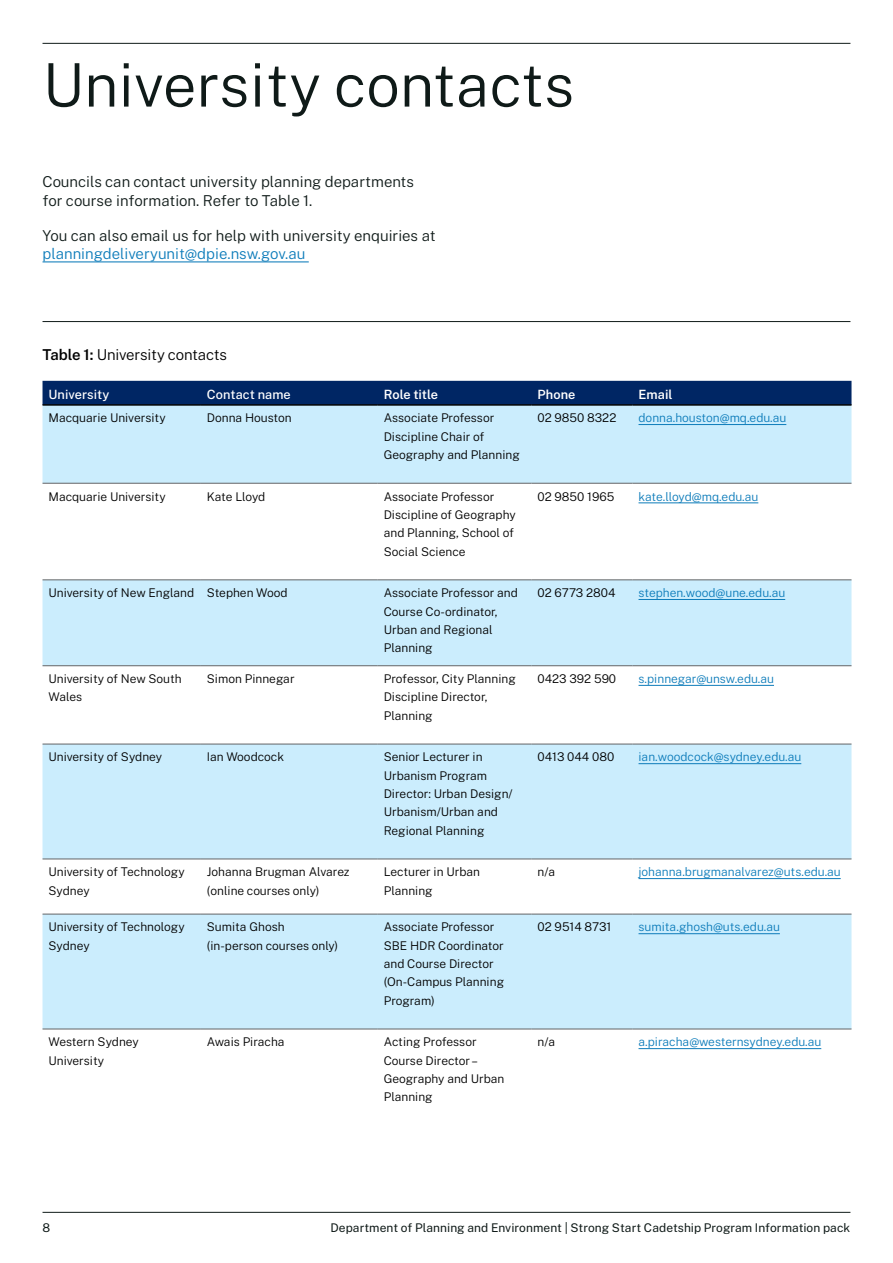
<style>
.page{position:relative;width:893px;height:1263px;background:#fff}
.page>*{position:absolute;margin:0;border:0;box-sizing:border-box;transform-origin:0 0}
.Heading_1__H1{font:300 60px "Public Sans";color:#0f1a18}
.Body{font:300 15px/18.3px "Public Sans";color:#0f1a18}
.Body-2{font:300 15px "Public Sans";letter-spacing:-.01em;color:#000}
.Table_Column_Heading{font:500 12.75px "Public Sans";color:#fff}
.Table_Column_Heading-2{font:600 12.75px "Public Sans";color:#fff}
.Table_Body_Copy{font:300 12px/18.3px "Public Sans";color:#000}
.Table_Body_Copy-2{font:300 12px "Public Sans";color:#0d7cba}
.t1{font:12px "Public Sans";letter-spacing:.005em;color:#0f1a18}
.s1{color:#0d7cba}
.s2{font-weight:600}
</style>
<div class="page">
<hr style="left:43px;top:43px;width:807px;height:1px;background:#0f1a18">
<hr style="left:43px;top:321px;width:807px;height:1px;background:#0f1a18">
<hr style="left:43px;top:261px;width:266px;height:1px;background:#0d7cba">
<div style="left:43px;top:381px;width:808px;height:23px;background:#002664"></div>
<svg style="left:43px;top:406px;width:808px;height:623px;fill:#cbedfd"></svg>
<hr style="left:43px;top:404px;width:158px;height:2px;background:#000">
<hr style="left:201px;top:404px;width:177px;height:2px;background:#000">
<hr style="left:378px;top:404px;width:153px;height:2px;background:#000">
<hr style="left:531px;top:404px;width:101px;height:2px;background:#000">
<hr style="left:632px;top:404px;width:219px;height:2px;background:#000">
<hr style="left:43px;top:483px;width:158px;height:1px;background:#636466">
<hr style="left:201px;top:483px;width:177px;height:1px;background:#636466">
<hr style="left:378px;top:483px;width:153px;height:1px;background:#636466">
<hr style="left:531px;top:483px;width:101px;height:1px;background:#636466">
<hr style="left:632px;top:483px;width:219px;height:1px;background:#636466">
<hr style="left:43px;top:579px;width:158px;height:1px;background:#636466">
<hr style="left:201px;top:579px;width:177px;height:1px;background:#636466">
<hr style="left:378px;top:579px;width:153px;height:1px;background:#636466">
<hr style="left:531px;top:579px;width:101px;height:1px;background:#636466">
<hr style="left:632px;top:579px;width:219px;height:1px;background:#636466">
<hr style="left:43px;top:665px;width:158px;height:1px;background:#636466">
<hr style="left:201px;top:665px;width:177px;height:1px;background:#636466">
<hr style="left:378px;top:665px;width:153px;height:1px;background:#636466">
<hr style="left:531px;top:665px;width:101px;height:1px;background:#636466">
<hr style="left:632px;top:665px;width:219px;height:1px;background:#636466">
<hr style="left:43px;top:744px;width:158px;height:1px;background:#636466">
<hr style="left:201px;top:744px;width:177px;height:1px;background:#636466">
<hr style="left:378px;top:744px;width:153px;height:1px;background:#636466">
<hr style="left:531px;top:744px;width:101px;height:1px;background:#636466">
<hr style="left:632px;top:744px;width:219px;height:1px;background:#636466">
<hr style="left:43px;top:858px;width:158px;height:1px;background:#636466">
<hr style="left:201px;top:858px;width:177px;height:1px;background:#636466">
<hr style="left:378px;top:858px;width:153px;height:1px;background:#636466">
<hr style="left:531px;top:858px;width:101px;height:1px;background:#636466">
<hr style="left:632px;top:858px;width:219px;height:1px;background:#636466">
<hr style="left:43px;top:914px;width:158px;height:1px;background:#636466">
<hr style="left:201px;top:914px;width:177px;height:1px;background:#636466">
<hr style="left:378px;top:914px;width:153px;height:1px;background:#636466">
<hr style="left:531px;top:914px;width:101px;height:1px;background:#636466">
<hr style="left:632px;top:914px;width:219px;height:1px;background:#636466">
<hr style="left:43px;top:1029px;width:158px;height:1px;background:#636466">
<hr style="left:201px;top:1029px;width:177px;height:1px;background:#636466">
<hr style="left:378px;top:1029px;width:153px;height:1px;background:#636466">
<hr style="left:531px;top:1029px;width:101px;height:1px;background:#636466">
<hr style="left:632px;top:1029px;width:219px;height:1px;background:#636466">
<hr style="left:638px;top:424px;width:148px;height:1px;background:#0d7cba">
<hr style="left:638px;top:502px;width:120px;height:1px;background:#0d7cba">
<hr style="left:638px;top:599px;width:147px;height:1px;background:#0d7cba">
<hr style="left:638px;top:685px;width:136px;height:1px;background:#0d7cba">
<hr style="left:638px;top:763px;width:163px;height:1px;background:#0d7cba">
<hr style="left:638px;top:878px;width:203px;height:1px;background:#0d7cba">
<hr style="left:638px;top:933px;width:142px;height:1px;background:#0d7cba">
<hr style="left:638px;top:1048px;width:183px;height:1px;background:#0d7cba">
<hr style="left:43px;top:1212px;width:807px;height:1px;background:#0f1a18">
<h1 class="Heading_1__H1" style="left:43px;top:41px;width:534px">University contacts</h1>
<p class="Body" style="left:43px;top:172px;width:373px">Councils can contact university planning departments for course information. Refer to Table 1.</p>
<p class="Body" style="left:43px;top:225px;width:395px">You can also email us for help with university enquiries at <span class="s1">planningdeliveryunit@dpie.nsw.gov.au</span></p>
<p class="Body-2" style="left:43px;top:343px;width:186px"><span class="s2">Table 1:</span> University contacts</p>
<p class="Table_Column_Heading" style="left:49px;top:385px;width:62px">University</p>
<p class="Table_Column_Heading" style="left:207px;top:385px;width:85px">Contact name</p>
<p class="Table_Column_Heading-2" style="left:384px;top:385px;width:56px">Role title</p>
<p class="Table_Column_Heading-2" style="left:537px;top:385px;width:39px">Phone</p>
<p class="Table_Column_Heading-2" style="left:638px;top:385px;width:35px">Email</p>
<p class="Table_Body_Copy" style="left:49px;top:408px;width:119px">Macquarie University</p>
<p class="Table_Body_Copy" style="left:207px;top:408px;width:86px">Donna Houston</p>
<p class="Table_Body_Copy" style="left:384px;top:408px;width:112px">Associate Professor</p>
<p class="Table_Body_Copy" style="left:384px;top:426px;width:138px">Discipline Chair of<br>Geography and Planning</p>
<p class="Table_Body_Copy" style="left:537px;top:408px;width:80px">02 9850 8322</p>
<p class="Table_Body_Copy-2" style="left:638px;top:409px;width:149px">donna.houston@mq.edu.au</p>
<p class="Table_Body_Copy" style="left:49px;top:486px;width:119px">Macquarie University</p>
<p class="Table_Body_Copy" style="left:207px;top:486px;width:60px">Kate Lloyd</p>
<p class="Table_Body_Copy" style="left:384px;top:486px;width:112px">Associate Professor</p>
<p class="Table_Body_Copy" style="left:384px;top:505px;width:133px">Discipline of Geography and Planning, School of<br>Social Science</p>
<p class="Table_Body_Copy" style="left:537px;top:486px;width:78px">02 9850 1965</p>
<p class="Table_Body_Copy-2" style="left:638px;top:488px;width:121px">kate.lloyd@mq.edu.au</p>
<p class="Table_Body_Copy" style="left:49px;top:583px;width:147px">University of New England</p>
<p class="Table_Body_Copy" style="left:207px;top:583px;width:82px">Stephen Wood</p>
<p class="Table_Body_Copy" style="left:384px;top:583px;width:136px">Associate Professor and<br>Course Co-ordinator,<br>Urban and Regional<br>Planning</p>
<p class="Table_Body_Copy" style="left:537px;top:583px;width:79px">02 6773 2804</p>
<p class="Table_Body_Copy-2" style="left:638px;top:584px;width:148px">stephen.wood@une.edu.au</p>
<p class="Table_Body_Copy" style="left:49px;top:669px;width:135px">University of New South<br>Wales</p>
<p class="Table_Body_Copy" style="left:207px;top:669px;width:89px">Simon Pinnegar</p>
<p class="Table_Body_Copy" style="left:384px;top:669px;width:134px">Professor, City Planning</p>
<p class="Table_Body_Copy" style="left:537px;top:669px;width:80px">0423 392 590</p>
<p class="Table_Body_Copy-2" style="left:638px;top:670px;width:137px">s.pinnegar@unsw.edu.au</p>
<p class="Table_Body_Copy" style="left:384px;top:687px;width:105px">Discipline Director,<br>Planning</p>
<p class="Table_Body_Copy" style="left:49px;top:747px;width:115px">University of Sydney</p>
<p class="Table_Body_Copy" style="left:207px;top:747px;width:79px">Ian Woodcock</p>
<p class="Table_Body_Copy" style="left:384px;top:747px;width:130px">Senior Lecturer in<br>Urbanism Program<br>Director: Urban Design/<br>Urbanism/Urban and<br>Regional Planning</p>
<p class="Table_Body_Copy" style="left:537px;top:747px;width:78px">0413 044 080</p>
<p class="Table_Body_Copy-2" style="left:638px;top:748px;width:164px">ian.woodcock@sydney.edu.au</p>
<p class="Table_Body_Copy" style="left:49px;top:862px;width:138px">University of Technology<br>Sydney</p>
<p class="Table_Body_Copy" style="left:207px;top:862px;width:144px">Johanna Brugman Alvarez (online courses only)</p>
<p class="Table_Body_Copy" style="left:384px;top:862px;width:98px">Lecturer in Urban<br>Planning</p>
<p class="Table_Body_Copy" style="left:537px;top:862px;width:19px">n/a</p>
<p class="Table_Body_Copy-2" style="left:638px;top:863px;width:204px">johanna.brugmanalvarez@uts.edu.au</p>
<p class="Table_Body_Copy" style="left:49px;top:917px;width:138px">University of Technology<br>Sydney</p>
<p class="Table_Body_Copy" style="left:207px;top:917px;width:133px">Sumita Ghosh (in-person courses only)</p>
<p class="Table_Body_Copy" style="left:384px;top:917px;width:112px">Associate Professor</p>
<p class="Table_Body_Copy" style="left:537px;top:917px;width:75px">02 9514 8731</p>
<p class="Table_Body_Copy-2" style="left:638px;top:918px;width:143px">sumita.ghosh@uts.edu.au</p>
<p class="Table_Body_Copy" style="left:384px;top:935px;width:122px">SBE HDR Coordinator and Course Director (On-Campus Planning<br>Program)</p>
<p class="Table_Body_Copy" style="left:49px;top:1032px;width:92px">Western Sydney<br>University</p>
<p class="Table_Body_Copy" style="left:207px;top:1032px;width:79px">Awais Piracha</p>
<p class="Table_Body_Copy" style="left:384px;top:1032px;width:94px">Acting Professor</p>
<p class="Table_Body_Copy" style="left:384px;top:1050px;width:122px">Course Director –<br>Geography and Urban<br>Planning</p>
<p class="Table_Body_Copy" style="left:537px;top:1032px;width:19px">n/a</p>
<p class="Table_Body_Copy-2" style="left:638px;top:1033px;width:184px">a.piracha@westernsydney.edu.au</p>
<p class="t1" style="left:43px;top:1219px;width:9px">8</p>
<p class="t1" style="left:330px;top:1219px;width:521px">Department of Planning and Environment | Strong Start Cadetship Program Information pack</p>
</div>
